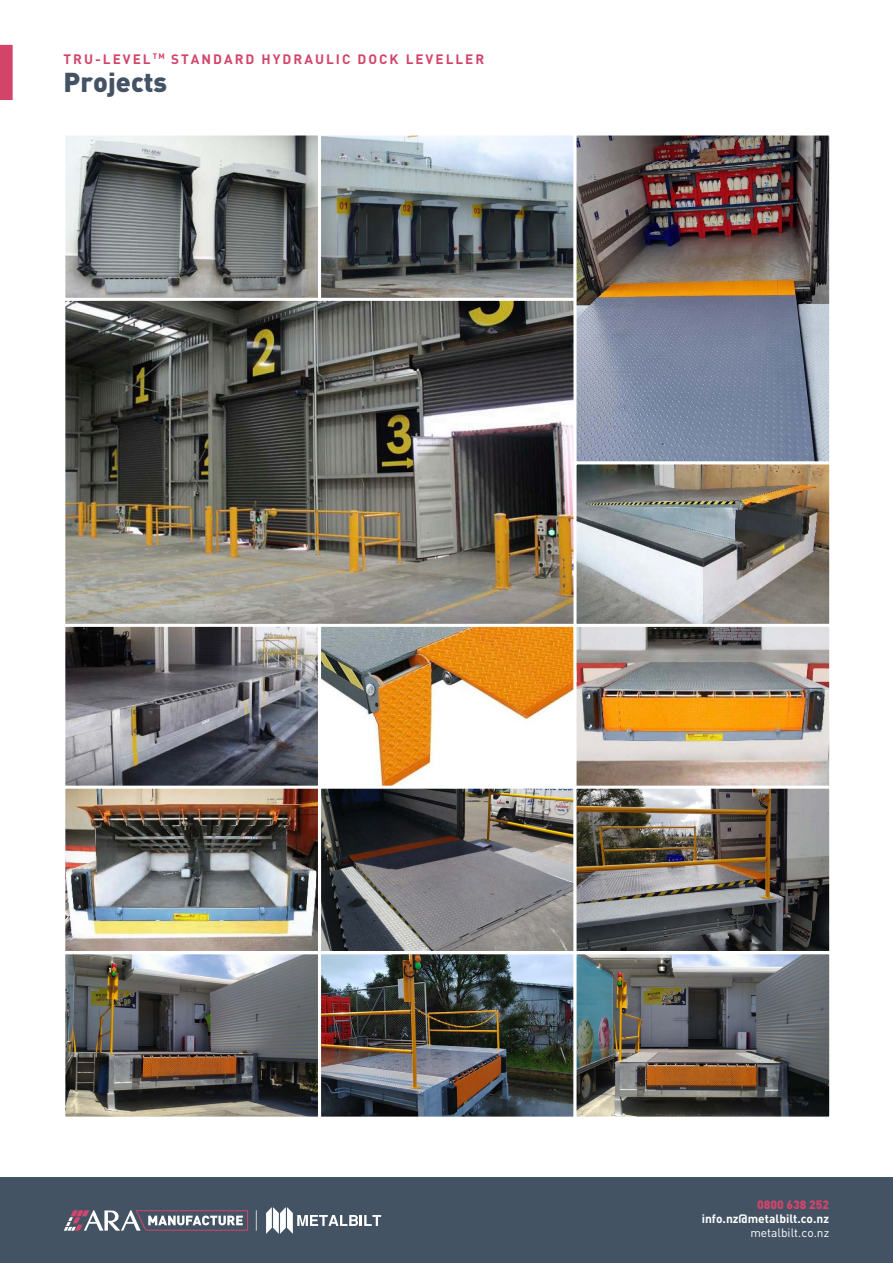
<style>
.page{position:relative;width:893px;height:1263px;background:#fff}
.page>*{position:absolute;margin:0;border:0;box-sizing:border-box;transform-origin:0 0}
.t1{font:900 27px "DIN";color:#435364}
.t2{font:700 13.5px "DIN";letter-spacing:.15em;color:#d3446b}
.t3{font:700 12px "DIN";color:#fff}
.t4{font:12px "DIN";color:#fff}
.t5{font:900 12px "DIN";color:#d3446b}
</style>
<div class="page">
<div style="left:0;top:1178px;width:893px;height:85px;background:#435364"></div>
<svg style="left:266px;top:1207px;width:115px;height:27px"></svg>
<svg style="left:65px;top:1210px;width:183px;height:21px"></svg>
<svg style="left:256px;top:1210px;width:1px;height:21px"></svg>
<svg style="left:0;top:45px;width:13px;height:55px"></svg>
<img style="left:66px;top:301px;width:507px;height:323px">
<img style="left:66px;top:136px;width:507px;height:161px">
<div style="left:62px;top:132px;width:259px;height:169px;border:3px solid #fff"></div>
<img style="left:66px;top:628px;width:762px;height:158px">
<div style="left:62px;top:624px;width:259px;height:168px;border:3px solid #fff"></div>
<img style="left:66px;top:790px;width:762px;height:326px">
<div style="left:62px;top:786px;width:259px;height:168px;border:3px solid #fff"></div>
<div style="left:62px;top:951px;width:259px;height:169px;border:3px solid #fff"></div>
<div style="left:318px;top:132px;width:259px;height:169px;border:3px solid #fff"></div>
<div style="left:318px;top:624px;width:259px;height:168px;border:3px solid #fff"></div>
<div style="left:318px;top:786px;width:259px;height:168px;border:3px solid #fff"></div>
<div style="left:318px;top:951px;width:259px;height:169px;border:3px solid #fff"></div>
<img style="left:577px;top:136px;width:251px;height:488px">
<div style="left:573px;top:132px;width:259px;height:333px;border:3px solid #fff"></div>
<div style="left:573px;top:461px;width:259px;height:169px;border:3px solid #fff"></div>
<div style="left:573px;top:624px;width:259px;height:168px;border:3px solid #fff"></div>
<div style="left:573px;top:786px;width:259px;height:168px;border:3px solid #fff"></div>
<div style="left:573px;top:951px;width:259px;height:169px;border:3px solid #fff"></div>
<p class="t2" style="left:64px;top:50px;width:422px">TRU-LEVEL<sup>TM</sup> STANDARD HYDRAULIC DOCK LEVELLER</p>
<h1 class="t1" style="left:64px;top:64px;width:105px">Projects</h1>
<p class="t5" style="left:757px;top:1196px;width:74px">0800 638 252</p>
<p class="t3" style="left:702px;top:1211px;width:129px">info.nz@metalbilt.co.nz</p>
<p class="t4" style="left:750px;top:1225px;width:80px">metalbilt.co.nz</p>
</div>
